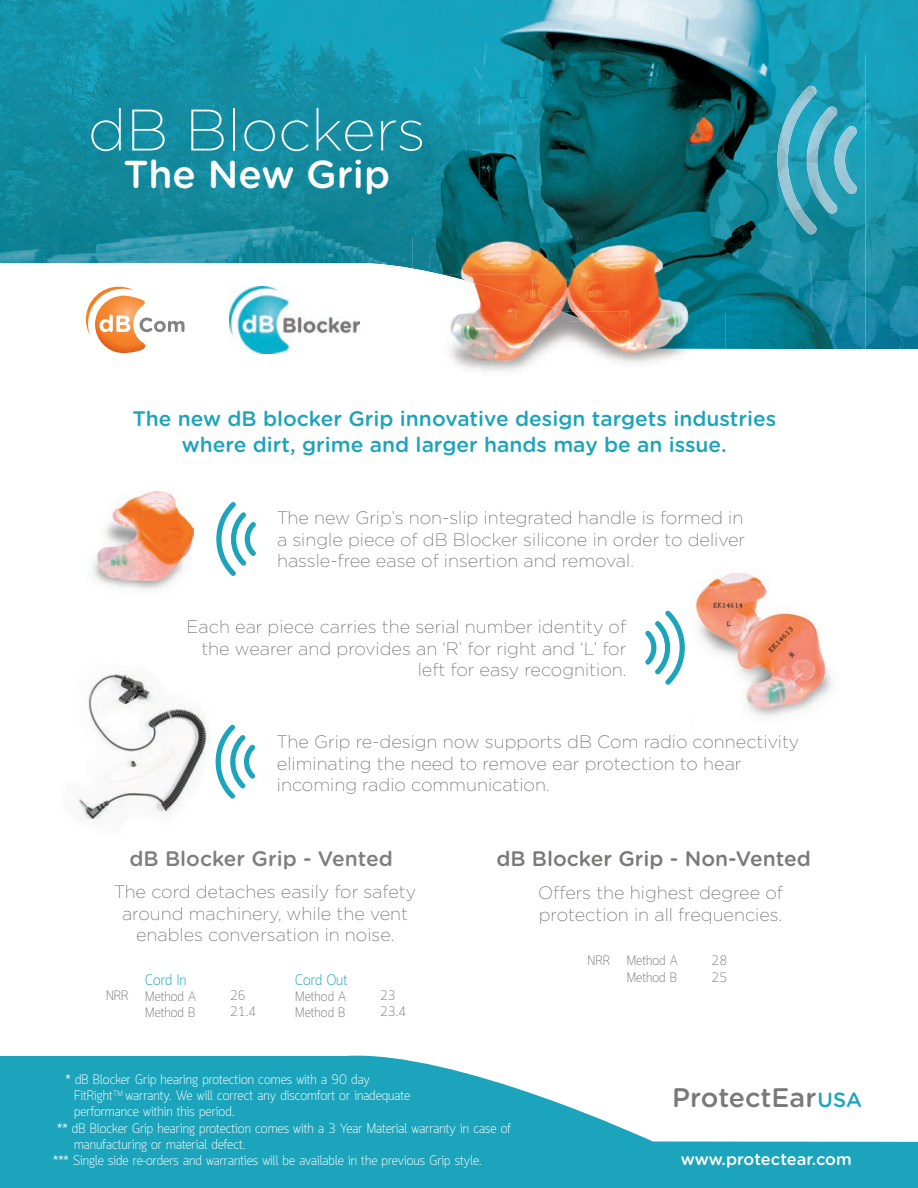
<style>
.page{position:relative;width:918px;height:1188px;background:#fff}
.page>*{position:absolute;margin:0;border:0;box-sizing:border-box;transform-origin:0 0}
.t1{font:300 58.35px "Gotham Ex";color:#fff}
.t2{font:500 38.85px "Gotham Rounded";color:#fff}
.t3{font:500 26.85px "Gotham Rounded";color:#797978}
.t4{font:500 21px/25.2px "Gotham Rounded";color:#1ca4bc;text-align:center}
.t5{font:500 21px "Gotham Rounded";color:#797978}
.t6{font:500 21px "Gotham Rounded";color:#7f7e7e}
.t7{font:300 18px/21.6px "Gotham Ex";color:#666}
.t8{font:500 16.5px "Gotham Rounded";color:#fff}
.t9{font:300 15px "Quark";color:#1ca4bc}
.t10{font:300 13.5px "Quark";color:#fff}
.t11{font:300 13.5px/16.2px "Quark";color:#7f7e7e}
.s1{font-size:20.55px;color:#1ca4bc}
</style>
<div class="page">
<img style="left:0;top:0;width:305px;height:257px">
<img style="left:305px;top:0;width:131px;height:257px">
<img style="left:865px;top:0;width:53px;height:257px">
<svg style="left:0;top:1055px;width:918px;height:133px;fill:#1ca4bc"></svg>
<img style="left:436px;top:0;width:429px;height:249px">
<img style="left:726px;top:249px;width:139px;height:8px">
<img style="left:695px;top:572px;width:138px;height:146px">
<svg style="left:645px;top:610px;width:40px;height:75px"></svg>
<svg style="left:216px;top:725px;width:39px;height:74px"></svg>
<svg style="left:216px;top:502px;width:40px;height:74px"></svg>
<img style="left:838px;top:126px;width:19px;height:68px">
<img style="left:777px;top:86px;width:40px;height:148px">
<img style="left:800px;top:107px;width:38px;height:107px">
<svg style="left:0;top:257px;width:918px;height:97px"></svg>
<svg style="left:84px;top:282px;width:100px;height:71px"></svg>
<img style="left:229px;top:287px;width:130px;height:66px">
<img style="left:71px;top:674px;width:138px;height:145px">
<img style="left:92px;top:491px;width:102px;height:98px">
<img style="left:412px;top:237px;width:314px;height:37px">
<img style="left:464px;top:274px;width:69px;height:22px">
<img style="left:533px;top:274px;width:193px;height:38px">
<img style="left:569px;top:312px;width:60px;height:23px">
<img style="left:629px;top:312px;width:97px;height:37px">
<img style="left:412px;top:268px;width:52px;height:98px">
<img style="left:464px;top:280px;width:53px;height:91px">
<img style="left:517px;top:296px;width:52px;height:73px">
<img style="left:569px;top:314px;width:20px;height:8px">
<img style="left:569px;top:322px;width:52px;height:40px">
<img style="left:621px;top:335px;width:53px;height:29px">
<img style="left:674px;top:349px;width:52px;height:7px">
<h1 class="t1" style="left:88px;top:98px;width:339px">dB Blockers</h1>
<h2 class="t2" style="left:123px;top:146px;width:268px">The New Grip</h2>
<p class="t4" style="left:132px;top:405px;width:645px">The new dB blocker Grip innovative design targets industries where dirt, grime and larger hands may be an issue.</p>
<p class="t7" style="left:277px;top:507px;width:470px;text-align:justify">The new Grip’s non-slip integrated handle is formed in a single piece of dB Blocker silicone in order to deliver hassle-free ease of insertion and removal.</p>
<p class="t7" style="left:187px;top:616px;width:441px;text-align:right">Each ear piece carries the serial number identity of the wearer and provides an ‘R’ for right and ‘L’ for left for easy recognition.</p>
<p class="t7" style="left:277px;top:731px;width:524px">The Grip re-design now supports dB Com radio connectivity eliminating the need to remove ear protection to hear incoming radio communication.</p>
<p class="t6" style="left:130px;top:843px;width:265px">dB Blocker Grip - Vented</p>
<p class="t7" style="left:114px;top:881px;width:304px;text-align:center">The cord detaches easily for safety around machinery, while the vent enables conversation in noise.</p>
<p class="t11" style="left:106px;top:988px;width:24px">NRR</p>
<p class="t9" style="left:145px;top:971px;width:43px">Cord In</p>
<p class="t11" style="left:145px;top:989px;width:53px">Method A<br>Method B</p>
<p class="t11" style="left:230px;top:988px;width:28px">26<br>21.4</p>
<p class="t9" style="left:295px;top:971px;width:54px">Cord Out</p>
<p class="t11" style="left:295px;top:989px;width:53px">Method A<br>Method B</p>
<p class="t11" style="left:380px;top:988px;width:28px">23<br>23.4</p>
<p class="t5" style="left:496px;top:843px;width:316px">dB Blocker Grip - Non-Vented</p>
<p class="t7" style="left:538px;top:882px;width:246px">Offers the highest degree of protection in all frequencies.</p>
<p class="t11" style="left:588px;top:954px;width:92px;text-align:right">NRR Method A<br>Method B</p>
<p class="t11" style="left:712px;top:954px;width:17px">28<br>25</p>
<p class="t10" style="left:66px;top:1072px;width:306px">* dB Blocker Grip hearing protection comes with a 90 day</p>
<p class="t10" style="left:74px;top:1088px;width:338px">FitRight<sup>TM</sup> warranty. We will correct any discomfort or inadequate</p>
<p class="t10" style="left:74px;top:1104px;width:162px">performance within this period.</p>
<p class="t10" style="left:57px;top:1120px;width:456px">** dB Blocker Grip hearing protection comes with a 3 Year Material warranty in case of</p>
<p class="t10" style="left:74px;top:1136px;width:173px">manufacturing or material defect.</p>
<p class="t10" style="left:53px;top:1153px;width:430px">*** Single side re-orders and warranties will be available in the previous Grip style.</p>
<h3 class="t3" style="left:672px;top:1078px;width:191px">ProtectEar<span class="s1">USA</span></h3>
<p class="t8" style="left:681px;top:1148px;width:172px">www.protectear.com</p>
</div>
